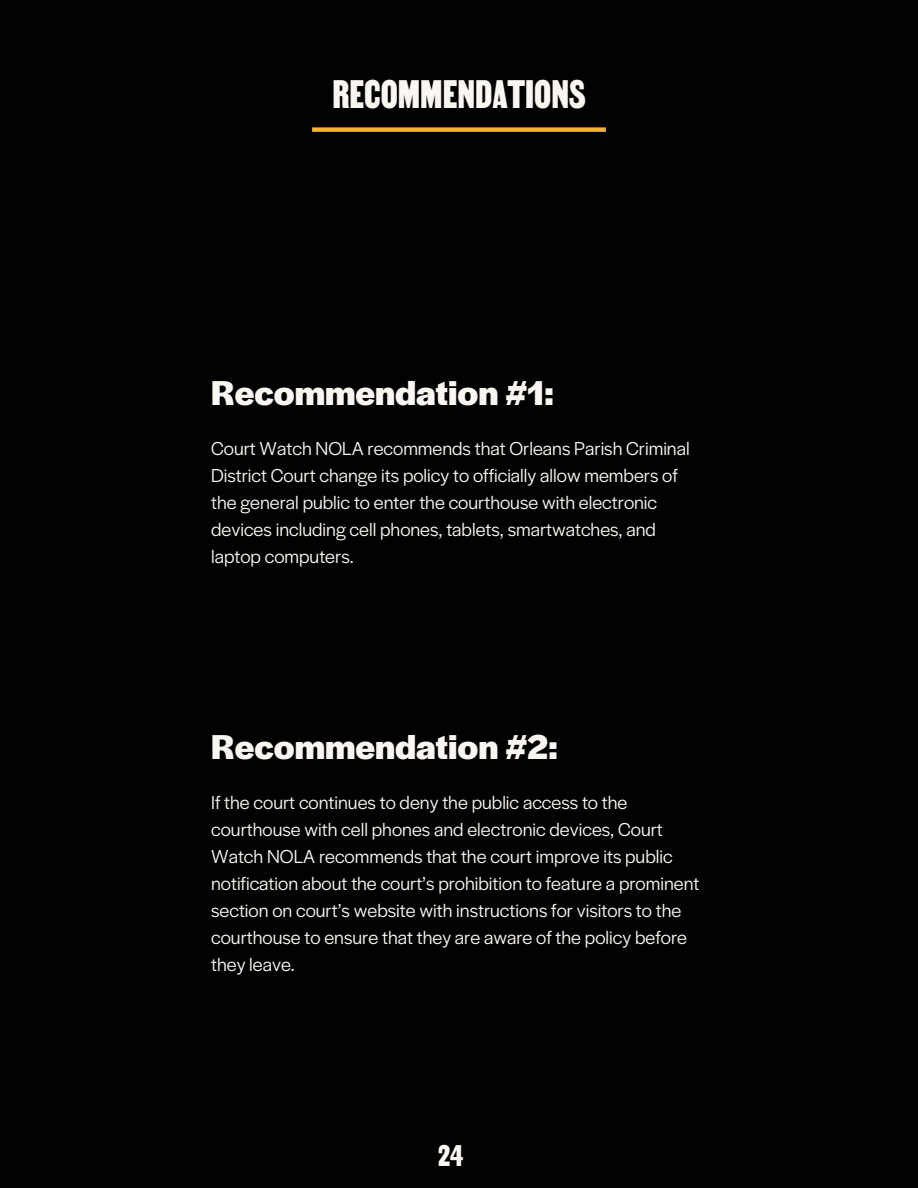
<style>
.page{position:relative;width:918px;height:1188px;background:#020202}
.page>*{position:absolute;margin:0;border:0;box-sizing:border-box;transform-origin:0 0}
.t1{font:48px "MARTIN";color:#faf6f1}
.t2{font:700 36px "Halyard Display";color:#faf6f1}
.t3{font:36px "MARTIN";color:#faf6f1}
.t4{font:19.5px/27px "Halyard Display";color:#faf6f1}
</style>
<div class="page">
<div style="left:312px;top:127px;width:294px;height:5px;background:#fab12e"></div>
<h1 class="t1" style="left:332px;top:63px;width:255px">RECOMMENDATIONS</h1>
<h2 class="t2" style="left:211px;top:367px;width:344px">Recommendation #1:</h2>
<p class="t4" style="left:211px;top:434px;width:480px">Court Watch NOLA recommends that Orleans Parish Criminal District Court change its policy to officially allow members of the general public to enter the courthouse with electronic devices including cell phones, tablets, smartwatches, and laptop computers.</p>
<h2 class="t2" style="left:211px;top:721px;width:348px">Recommendation #2:</h2>
<p class="t4" style="left:211px;top:788px;width:490px">If the court continues to deny the public access to the courthouse with cell phones and electronic devices, Court Watch NOLA recommends that the court improve its public notification about the court’s prohibition to feature a prominent section on court’s website with instructions for visitors to the courthouse to ensure that they are aware of the policy before they leave.</p>
<h2 class="t3" style="left:438px;top:1132px;width:27px">24</h2>
</div>
